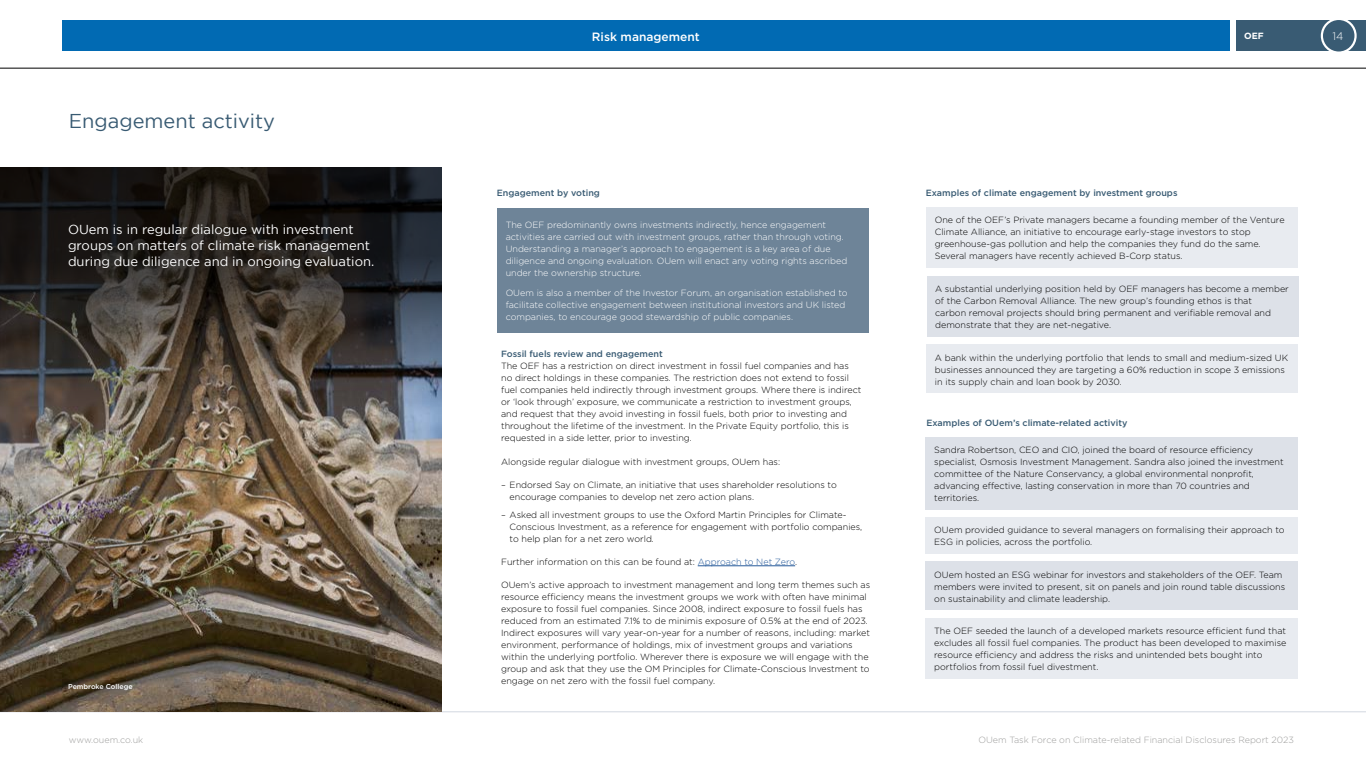
<style>
.page{position:relative;width:1366px;height:768px;background:#fff}
.page>*{position:absolute;margin:0;border:0;box-sizing:border-box;transform-origin:0 0}
.t1{font:20px "Gotham";color:#395b73}
.t2{font:13px/16px "Gotham";color:#fff}
.t3{font:500 12px "Gotham";color:#fff}
.t4{font:300 11px "Gotham";color:#fff}
.t5{font:300 9px/12px "Gotham";color:#000}
.t6{font:300 9px/12px "Gotham";color:#fff}
.t7{font:500 9px "Gotham";color:#395b73}
.t8{font:300 9px "Gotham";color:#9d9d9c}
.t9{font:700 9px "Gotham";color:#fff}
.t10{font:500 7px "Gotham";color:#fff}
.s1{color:#275b9b}
</style>
<div class="page">
<hr style="left:0;top:68px;width:1366px;height:1px;background:#000">
<hr style="left:0;top:711px;width:1366px;height:1px;background:#d2d7e0">
<img style="left:0;top:168px;width:442px;height:544px">
<div style="left:926px;top:208px;width:372px;height:60px;background:#e8ebf0"></div>
<div style="left:926px;top:518px;width:372px;height:36px;background:#e8ebf0"></div>
<div style="left:926px;top:562px;width:372px;height:48px;background:#dde1e8"></div>
<div style="left:926px;top:437px;width:372px;height:73px;background:#dde1e8"></div>
<div style="left:926px;top:618px;width:372px;height:60px;background:#e8ebf0"></div>
<div style="left:927px;top:276px;width:371px;height:60px;background:#dde1e8"></div>
<div style="left:497px;top:208px;width:372px;height:125px;background:#6e8498"></div>
<div style="left:926px;top:345px;width:372px;height:48px;background:#e8ebf0"></div>
<hr style="left:698px;top:566px;width:97px;height:1px;background:#275b9b">
<div style="left:62px;top:21px;width:1168px;height:30px;background:#016ab3"></div>
<div style="left:1236px;top:20px;width:107px;height:31px;background:#395b73"></div>
<div style="left:1343px;top:20px;width:23px;height:31px;background:#395b73"></div>
<div style="left:1321px;top:18px;width:36px;height:36px;border:2px solid #fff;border-radius:50%"></div>
<h1 class="t1" style="left:69px;top:110px;width:208px">Engagement activity</h1>
<h2 class="t2" style="left:68px;top:221px;width:308px">OUem is in regular dialogue with investment groups on matters of climate risk management during due diligence and in ongoing evaluation.</h2>
<p class="t10" style="left:68px;top:682px;width:66px">Pembroke College</p>
<h3 class="t3" style="left:592px;top:28px;width:109px">Risk management</h3>
<p class="t9" style="left:1244px;top:30px;width:21px">OEF</p>
<p class="t4" style="left:1333px;top:29px;width:12px">14</p>
<p class="t7" style="left:497px;top:187px;width:105px">Engagement by voting</p>
<p class="t7" style="left:926px;top:187px;width:253px">Examples of climate engagement by investment groups</p>
<p class="t5" style="left:935px;top:214px;width:351px">One of the OEF’s Private managers became a founding member of the Venture Climate Alliance, an initiative to encourage early-stage investors to stop greenhouse-gas pollution and help the companies they fund do the same.<br>Several managers have recently achieved B-Corp status.</p>
<p class="t6" style="left:506px;top:218px;width:343px">The OEF predominantly owns investments indirectly, hence engagement activities are carried out with investment groups, rather than through voting.<br>Understanding a manager’s approach to engagement is a key area of due diligence and ongoing evaluation. OUem will enact any voting rights ascribed under the ownership structure.</p>
<p class="t6" style="left:506px;top:287px;width:343px">OUem is also a member of the Investor Forum, an organisation established to facilitate collective engagement between institutional investors and UK listed companies, to encourage good stewardship of public companies.</p>
<p class="t5" style="left:935px;top:283px;width:355px">A substantial underlying position held by OEF managers has become a member of the Carbon Removal Alliance. The new group’s founding ethos is that<br>carbon removal projects should bring permanent and verifiable removal and demonstrate that they are net-negative.</p>
<p class="t7" style="left:501px;top:348px;width:163px">Fossil fuels review and engagement</p>
<p class="t5" style="left:501px;top:360px;width:362px">The OEF has a restriction on direct investment in fossil fuel companies and has no direct holdings in these companies. The restriction does not extend to fossil fuel companies held indirectly through investment groups. Where there is indirect or ‘look through’ exposure, we communicate a restriction to investment groups, and request that they avoid investing in fossil fuels, both prior to investing and throughout the lifetime of the investment. In the Private Equity portfolio, this is requested in a side letter, prior to investing.</p>
<p class="t5" style="left:501px;top:455px;width:281px">Alongside regular dialogue with investment groups, OUem has:</p>
<p class="t5" style="left:510px;top:478px;width:329px;text-indent:-9px">– Endorsed Say on Climate, an initiative that uses shareholder resolutions to encourage companies to develop net zero action plans.</p>
<p class="t5" style="left:510px;top:508px;width:354px;text-indent:-9px">– Asked all investment groups to use the Oxford Martin Principles for Climate-<br>Conscious Investment, as a reference for engagement with portfolio companies, to help plan for a net zero world.</p>
<p class="t5" style="left:501px;top:555px;width:298px">Further information on this can be found at: <span class="s1">Approach to Net Zero</span>.</p>
<p class="t5" style="left:501px;top:579px;width:371px">OUem’s active approach to investment management and long term themes such as resource efficiency means the investment groups we work with often have minimal exposure to fossil fuel companies. Since 2008, indirect exposure to fossil fuels has reduced from an estimated 7.1% to de minimis exposure of 0.5% at the end of 2023.<br>Indirect exposures will vary year-on-year for a number of reasons, including: market environment, performance of holdings, mix of investment groups and variations within the underlying portfolio. Wherever there is exposure we will engage with the group and ask that they use the OM Principles for Climate-Conscious Investment to engage on net zero with the fossil fuel company.</p>
<p class="t5" style="left:935px;top:351px;width:355px">A bank within the underlying portfolio that lends to small and medium-sized UK businesses announced they are targeting a 60% reduction in scope 3 emissions in its supply chain and loan book by 2030.</p>
<p class="t7" style="left:926px;top:417px;width:203px">Examples of OUem’s climate-related activity</p>
<p class="t5" style="left:934px;top:444px;width:351px">Sandra Robertson, CEO and CIO, joined the board of resource efficiency specialist, Osmosis Investment Management. Sandra also joined the investment committee of the Nature Conservancy, a global environmental nonprofit, advancing effective, lasting conservation in more than 70 countries and territories.</p>
<p class="t5" style="left:934px;top:524px;width:352px">OUem provided guidance to several managers on formalising their approach to<br>ESG in policies, across the portfolio.</p>
<p class="t5" style="left:934px;top:568px;width:352px">OUem hosted an ESG webinar for investors and stakeholders of the OEF. Team members were invited to present, sit on panels and join round table discussions on sustainability and climate leadership.</p>
<p class="t5" style="left:934px;top:624px;width:354px">The OEF seeded the launch of a developed markets resource efficient fund that excludes all fossil fuel companies. The product has been developed to maximise resource efficiency and address the risks and unintended bets bought into portfolios from fossil fuel divestment.</p>
<p class="t8" style="left:69px;top:734px;width:76px">www.ouem.co.uk</p>
<p class="t8" style="left:978px;top:734px;width:317px">OUem Task Force on Climate-related Financial Disclosures Report 2023</p>
</div>
